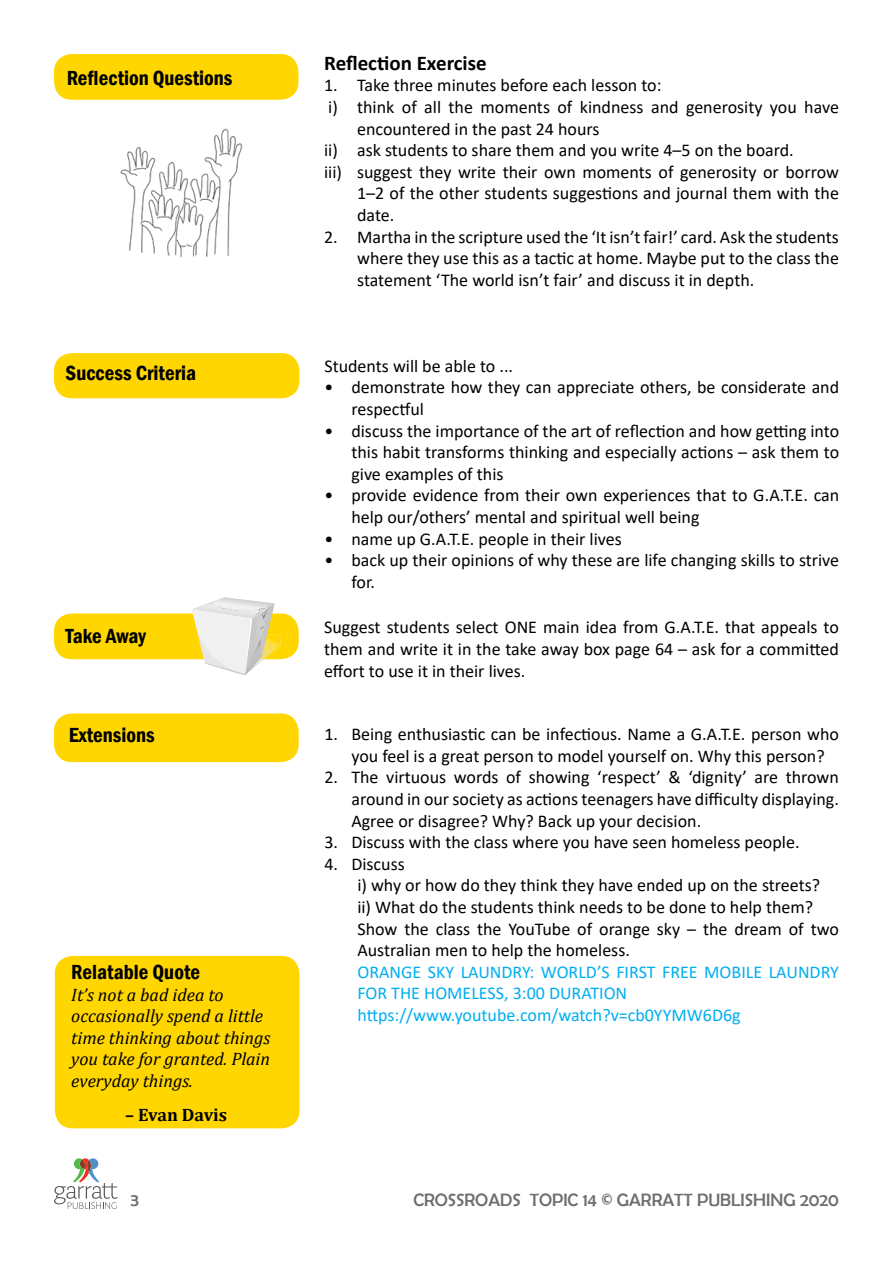
<style>
.page{position:relative;width:893px;height:1263px;background:#fff}
.page>*{position:absolute;margin:0;border:0;box-sizing:border-box;transform-origin:0 0}
.t1{font:600 condensed 21px "Franklin Gothic";color:#000}
.t2{font:700 21px "Calibri";color:#000}
.t3{font:18px/21.6px "Calibri";color:#000}
.t4{font:18px/21.6px "Calibri";color:#00aeef}
.t5{font:italic 18px/21.6px "Cambria";color:#000}
.t6{font:18px "Berlin Sans FB";color:#6d6e71}
.t7{font:700 18px "Cambria";color:#000}
</style>
<div class="page">
<svg style="left:54px;top:1158px;width:64px;height:51px"></svg>
<div style="left:55px;top:956px;width:244px;height:172px;background:#ffd600;border-radius:18px"></div>
<div style="left:54px;top:713px;width:245px;height:49px;background:#ffd600;border-radius:18px"></div>
<div style="left:54px;top:613px;width:245px;height:46px;background:#ffd600;border-radius:18px"></div>
<div style="left:54px;top:353px;width:245px;height:45px;background:#ffd600;border-radius:18px"></div>
<svg style="left:192px;top:597px;width:89px;height:78px"></svg>
<div style="left:54px;top:54px;width:244px;height:46px;background:#ffd600;border-radius:18px"></div>
<img style="left:120px;top:128px;width:123px;height:130px">
<p class="t1" style="left:67px;top:64px;width:167px">Reflection Questions</p>
<p class="t1" style="left:66px;top:359px;width:132px">Success Criteria</p>
<p class="t1" style="left:65px;top:622px;width:82px">Take Away</p>
<p class="t1" style="left:69px;top:720px;width:87px">Extensions</p>
<p class="t1" style="left:71px;top:958px;width:130px">Relatable Quote</p>
<p class="t5" style="left:71px;top:983px;width:201px">It’s not a bad idea to occasionally spend a little time thinking about things you take for granted. Plain everyday things.</p>
<p class="t7" style="left:125px;top:1102px;width:103px">– Evan Davis</p>
<p class="t2" style="left:324px;top:48px;width:164px">Reflection Exercise</p>
<p class="t3" style="left:324px;top:74px;width:339px">1. Take three minutes before each lesson to:</p>
<p class="t3" style="left:328px;top:96px;width:512px">i) think of all the moments of kindness and generosity you have</p>
<p class="t3" style="left:357px;top:117px;width:244px">encountered in the past 24 hours</p>
<p class="t3" style="left:324px;top:139px;width:471px">ii) ask students to share them and you write 4–5 on the board.</p>
<p class="t3" style="left:324px;top:161px;width:516px">iii) suggest they write their own moments of generosity or borrow</p>
<p class="t3" style="left:357px;top:182px;width:483px">1–2 of the other students suggestions and journal them with the</p>
<p class="t3" style="left:357px;top:204px;width:39px">date.</p>
<p class="t3" style="left:357px;top:225px;width:483px;text-align:justify;text-indent:-33px">2. Martha in the scripture used the ‘It isn’t fair!’ card. Ask the students where they use this as a tactic at home. Maybe put to the class the statement ‘The world isn’t fair’ and discuss it in depth.</p>
<p class="t3" style="left:324px;top:355px;width:190px">Students will be able to ...</p>
<p class="t3" style="left:351px;top:376px;width:489px;text-indent:-27px">• demonstrate how they can appreciate others, be considerate and respectful</p>
<p class="t3" style="left:351px;top:419px;width:489px;text-align:justify;text-indent:-27px">• discuss the importance of the art of reflection and how getting into this habit transforms thinking and especially actions – ask them to give examples of this</p>
<p class="t3" style="left:351px;top:484px;width:489px;text-indent:-27px">• provide evidence from their own experiences that to G.A.T.E. can help our/others’ mental and spiritual well being</p>
<p class="t3" style="left:324px;top:527px;width:299px">• name up G.A.T.E. people in their lives</p>
<p class="t3" style="left:351px;top:549px;width:489px;text-indent:-27px">• back up their opinions of why these are life changing skills to strive for.</p>
<p class="t3" style="left:324px;top:616px;width:516px;text-align:justify">Suggest students select ONE main idea from G.A.T.E. that appeals to them and write it in the take away box page 64 – ask for a committed effort to use it in their lives.</p>
<p class="t3" style="left:351px;top:723px;width:489px;text-indent:-27px">1. Being enthusiastic can be infectious. Name a G.A.T.E. person who you feel is a great person to model yourself on. Why this person?</p>
<p class="t3" style="left:351px;top:766px;width:489px;text-align:justify;text-indent:-27px">2. The virtuous words of showing ‘respect’ &amp; ‘dignity’ are thrown around in our society as actions teenagers have difficulty displaying.<br>Agree or disagree? Why? Back up your decision.</p>
<p class="t3" style="left:324px;top:831px;width:477px">3. Discuss with the class where you have seen homeless people.</p>
<p class="t3" style="left:357px;top:853px;width:483px;text-indent:-33px">4. Discuss<br>i) why or how do they think they have ended up on the streets?<br>ii) What do the students think needs to be done to help them?<br>Show the class the YouTube of orange sky – the dream of two Australian men to help the homeless.</p>
<p class="t4" style="left:357px;top:961px;width:483px">ORANGE SKY LAUNDRY: WORLD’S FIRST FREE MOBILE LAUNDRY<br>FOR THE HOMELESS, 3:00 DURATION https://www.youtube.com/watch?v=cb0YYMW6D6g</p>
<p class="t6" style="left:130px;top:1190px;width:10px">3</p>
<p class="t6" style="left:413px;top:1190px;width:427px">CROSSROADS TOPIC 14 © GARRATT PUBLISHING 2020</p>
</div>
